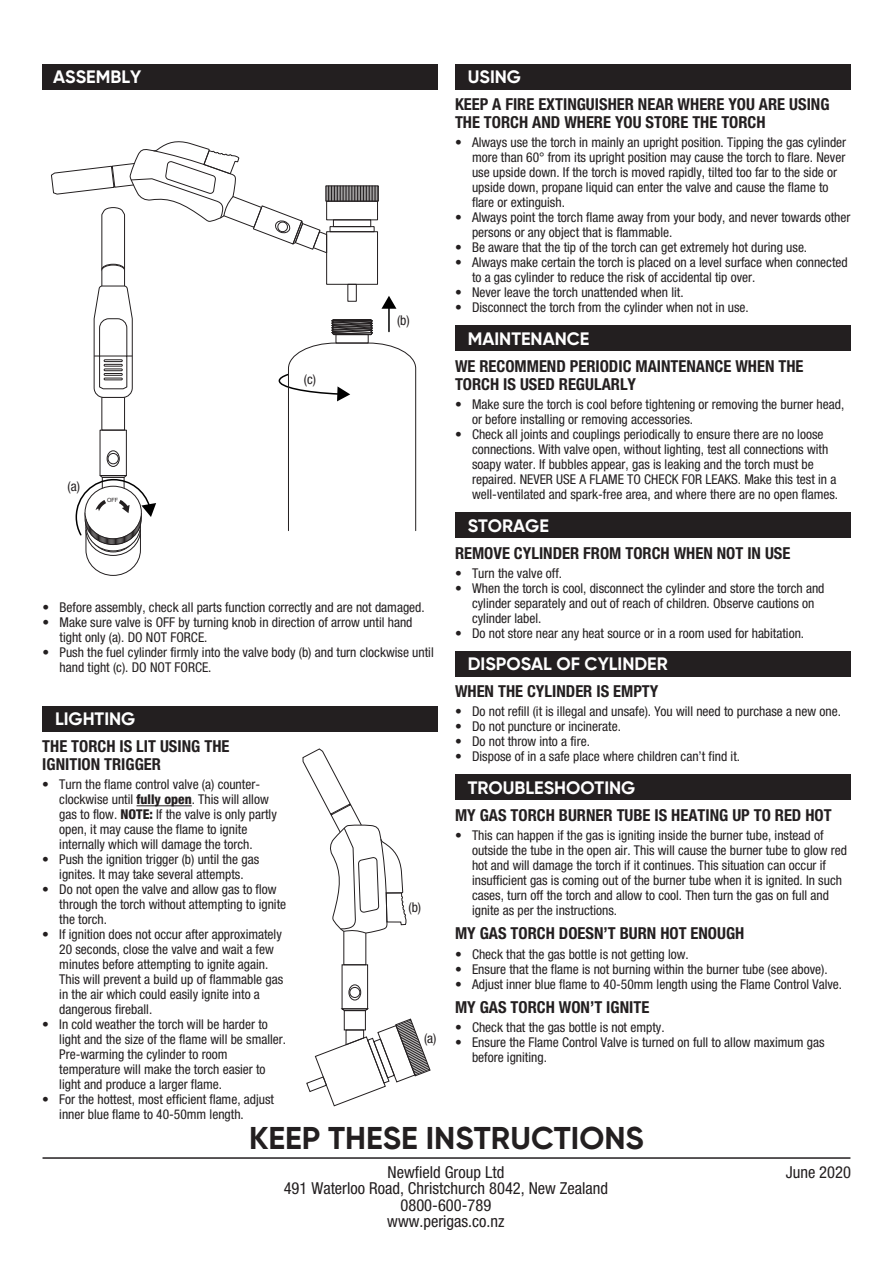
<style>
.page{position:relative;width:893px;height:1263px;background:#fff}
.page>*{position:absolute;margin:0;border:0;box-sizing:border-box;transform-origin:0 0}
.t1{font:700 31.5px "Gilroy";color:#231f20}
.t2{font:700 18px "Gilroy";color:#fff}
.t3{font:700 condensed 16.5px/18px "Helvetica Neue";color:#231f20}
.t4{font:condensed 16.5px/16.5px "Helvetica Neue";color:#231f20;text-align:center}
.t5{font:condensed 13.5px/15px "Helvetica Neue";color:#231f20}
.t6{font:5.7px "Helvetica Neue";color:#231f20}
.s1{font-weight:800}
</style>
<div class="page">
<div style="left:43px;top:64px;width:395px;height:25px;background:#231f20"></div>
<div style="left:455px;top:512px;width:395px;height:26px;background:#231f20"></div>
<div style="left:43px;top:706px;width:395px;height:25px;background:#231f20"></div>
<div style="left:455px;top:64px;width:395px;height:25px;background:#231f20"></div>
<hr style="left:137px;top:805px;width:55px;height:1px;background:#231f20">
<div style="left:455px;top:651px;width:395px;height:25px;background:#231f20"></div>
<div style="left:455px;top:326px;width:395px;height:25px;background:#231f20"></div>
<hr style="left:43px;top:1157px;width:807px;height:2px;background:#231f20">
<div style="left:342px;top:964px;width:26px;height:45px;border:1px solid #231f20"></div>
<div style="left:344px;top:1010px;width:22px;height:20px;border:1px solid #231f20"></div>
<svg style="left:340px;top:1008px;width:29px;height:4px"></svg>
<div style="left:349px;top:987px;width:11px;height:11px;border:1px solid #231f20;border-radius:50%"></div>
<div style="left:349px;top:984px;width:12px;height:16px;border:1px solid #231f20;border-radius:50%"></div>
<svg style="left:302px;top:748px;width:104px;height:217px"></svg>
<svg style="left:306px;top:1018px;width:125px;height:89px"></svg>
<svg style="left:51px;top:141px;width:365px;height:415px"></svg>
<div style="left:455px;top:774px;width:395px;height:26px;background:#231f20"></div>
<h2 class="t2" style="left:53px;top:65px;width:89px">ASSEMBLY</h2>
<p class="t5" style="left:68px;top:479px;width:14px">(a)</p>
<p class="t6" style="left:107px;top:497px;width:13px">OFF</p>
<p class="t5" style="left:304px;top:372px;width:14px">(c)</p>
<p class="t5" style="left:397px;top:313px;width:14px">(b)</p>
<p class="t5" style="left:43px;top:600px;width:384px">• Before assembly, check all parts function correctly and are not damaged.</p>
<p class="t5" style="left:60px;top:615px;width:354px;text-indent:-17px">• Make sure valve is OFF by turning knob in direction of arrow until hand tight only (a). DO NOT FORCE.</p>
<p class="t5" style="left:60px;top:645px;width:376px;text-indent:-17px">• Push the fuel cylinder firmly into the valve body (b) and turn clockwise until hand tight (c). DO NOT FORCE.</p>
<h2 class="t2" style="left:55px;top:707px;width:82px">LIGHTING</h2>
<p class="t3" style="left:42px;top:737px;width:189px">THE TORCH IS LIT USING THE<br>IGNITION TRIGGER</p>
<p class="t5" style="left:59px;top:777px;width:219px;text-indent:-17px">• Turn the flame control valve (a) counter&shy;clockwise until <span class="s1">fully open</span>. This will allow gas to flow. <span class="s1">NOTE:</span> If the valve is only partly open, it may cause the flame to ignite internally which will damage the torch.</p>
<p class="t5" style="left:42px;top:852px;width:218px;text-align:center">• Push the ignition trigger (b) until the gas ignites. It may take several attempts.</p>
<p class="t5" style="left:59px;top:882px;width:228px;text-indent:-17px">• Do not open the valve and allow gas to flow through the torch without attempting to ignite the torch.</p>
<p class="t5" style="left:59px;top:927px;width:225px;text-indent:-17px">• If ignition does not occur after approximately 20 seconds, close the valve and wait a few minutes before attempting to ignite again.<br>This will prevent a build up of flammable gas in the air which could easily ignite into a dangerous fireball.</p>
<p class="t5" style="left:59px;top:1017px;width:228px;text-indent:-17px">• In cold weather the torch will be harder to light and the size of the flame will be smaller.<br>Pre-warming the cylinder to room temperature will make the torch easier to light and produce a larger flame.</p>
<p class="t5" style="left:59px;top:1092px;width:216px;text-indent:-17px">• For the hottest, most efficient flame, adjust inner blue flame to 40-50mm length.</p>
<p class="t5" style="left:408px;top:900px;width:14px">(b)</p>
<p class="t5" style="left:424px;top:1031px;width:14px">(a)</p>
<h2 class="t2" style="left:468px;top:65px;width:55px">USING</h2>
<p class="t3" style="left:455px;top:95px;width:376px">KEEP A FIRE EXTINGUISHER NEAR WHERE YOU ARE USING<br>THE TORCH AND WHERE YOU STORE THE TORCH</p>
<p class="t5" style="left:472px;top:135px;width:376px;text-indent:-17px">• Always use the torch in mainly an upright position. Tipping the gas cylinder more than 60° from its upright position may cause the torch to flare. Never use upside down. If the torch is moved rapidly, tilted too far to the side or upside down, propane liquid can enter the valve and cause the flame to flare or extinguish.</p>
<p class="t5" style="left:472px;top:210px;width:380px;text-indent:-17px">• Always point the torch flame away from your body, and never towards other persons or any object that is flammable.</p>
<p class="t5" style="left:455px;top:240px;width:354px">• Be aware that the tip of the torch can get extremely hot during use.</p>
<p class="t5" style="left:472px;top:255px;width:377px;text-indent:-17px">• Always make certain the torch is placed on a level surface when connected to a gas cylinder to reduce the risk of accidental tip over.</p>
<p class="t5" style="left:455px;top:285px;width:230px">• Never leave the torch unattended when lit.</p>
<p class="t5" style="left:455px;top:300px;width:295px">• Disconnect the torch from the cylinder when not in use.</p>
<h2 class="t2" style="left:468px;top:327px;width:123px">MAINTENANCE</h2>
<p class="t3" style="left:455px;top:357px;width:350px">WE RECOMMEND PERIODIC MAINTENANCE WHEN THE<br>TORCH IS USED REGULARLY</p>
<p class="t5" style="left:472px;top:397px;width:374px;text-indent:-17px">• Make sure the torch is cool before tightening or removing the burner head, or before installing or removing accessories.</p>
<p class="t5" style="left:472px;top:427px;width:368px;text-indent:-17px">• Check all joints and couplings periodically to ensure there are no loose connections. With valve open, without lighting, test all connections with soapy water. If bubbles appear, gas is leaking and the torch must be repaired. NEVER USE A FLAME TO CHECK FOR LEAKS. Make this test in a well-ventilated and spark-free area, and where there are no open flames.</p>
<h2 class="t2" style="left:468px;top:514px;width:83px">STORAGE</h2>
<p class="t3" style="left:455px;top:543px;width:337px">REMOVE CYLINDER FROM TORCH WHEN NOT IN USE</p>
<p class="t5" style="left:455px;top:566px;width:109px">• Turn the valve off.</p>
<p class="t5" style="left:472px;top:581px;width:354px;text-indent:-17px">• When the torch is cool, disconnect the cylinder and store the torch and cylinder separately and out of reach of children. Observe cautions on cylinder label.</p>
<p class="t5" style="left:455px;top:626px;width:351px">• Do not store near any heat source or in a room used for habitation.</p>
<h2 class="t2" style="left:468px;top:652px;width:202px">DISPOSAL OF CYLINDER</h2>
<p class="t3" style="left:455px;top:682px;width:205px">WHEN THE CYLINDER IS EMPTY</p>
<p class="t5" style="left:455px;top:704px;width:387px">• Do not refill (it is illegal and unsafe). You will need to purchase a new one.</p>
<p class="t5" style="left:455px;top:719px;width:167px">• Do not puncture or incinerate.</p>
<p class="t5" style="left:455px;top:734px;width:136px">• Do not throw into a fire.</p>
<p class="t5" style="left:455px;top:749px;width:287px">• Dispose of in a safe place where children can’t find it.</p>
<h2 class="t2" style="left:468px;top:776px;width:169px">TROUBLESHOOTING</h2>
<p class="t3" style="left:455px;top:805px;width:378px">MY GAS TORCH BURNER TUBE IS HEATING UP TO RED HOT</p>
<p class="t5" style="left:472px;top:828px;width:376px;text-indent:-17px">• This can happen if the gas is igniting inside the burner tube, instead of outside the tube in the open air. This will cause the burner tube to glow red hot and will damage the torch if it continues. This situation can occur if insufficient gas is coming out of the burner tube when it is ignited. In such cases, turn off the torch and allow to cool. Then turn the gas on full and ignite as per the instructions.</p>
<p class="t3" style="left:455px;top:924px;width:291px">MY GAS TORCH DOESN’T BURN HOT ENOUGH</p>
<p class="t5" style="left:455px;top:946px;width:235px">• Check that the gas bottle is not getting low.</p>
<p class="t5" style="left:455px;top:961px;width:374px">• Ensure that the flame is not burning within the burner tube (see above).</p>
<p class="t5" style="left:455px;top:976px;width:389px">• Adjust inner blue flame to 40-50mm length using the Flame Control Valve.</p>
<p class="t3" style="left:455px;top:997px;width:196px">MY GAS TORCH WON’T IGNITE</p>
<p class="t5" style="left:455px;top:1020px;width:211px">• Check that the gas bottle is not empty.</p>
<p class="t5" style="left:472px;top:1035px;width:354px;text-indent:-17px">• Ensure the Flame Control Valve is turned on full to allow maximum gas before igniting.</p>
<h1 class="t1" style="left:249px;top:1118px;width:396px">KEEP THESE INSTRUCTIONS</h1>
<p class="t4" style="left:284px;top:1164px;width:326px">Newfield Group Ltd<br>491 Waterloo Road, Christchurch 8042, New Zealand<br>0800-600-789<br>www.perigas.co.nz</p>
<p class="t4" style="left:786px;top:1164px;width:67px">June 2020</p>
</div>
